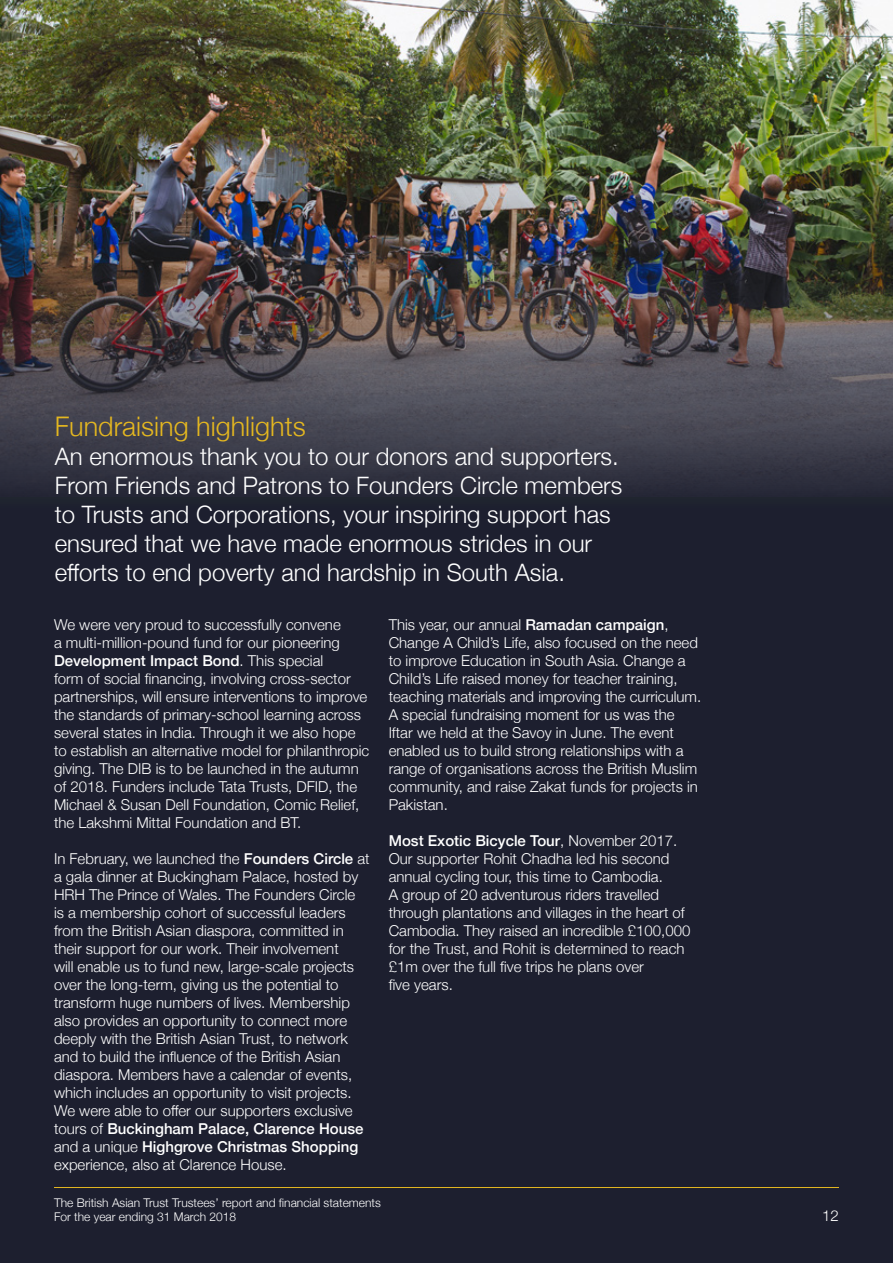
<style>
.page{position:relative;width:893px;height:1263px;background:#fff}
.page>*{position:absolute;margin:0;border:0;box-sizing:border-box;transform-origin:0 0}
.L2{font:300 27px "Helvetica Neue";color:#e4b720}
.intro_para_16{font:300 24px/28.8px "Helvetica Neue";color:#fff}
.main_body_-_report18{font:300 15px/18px "Helvetica Neue";color:#fff}
.t1{font:300 12px "Helvetica Neue";color:#fff}
.s1{font-weight:500}
</style>
<div class="page">
<div style="left:0;top:522px;width:893px;height:741px;background:#1d1f2f"></div>
<div style="left:0;top:0;width:893px;height:522px;background:#1d202f"></div>
<img style="left:0;top:0;width:893px;height:493px">
<hr style="left:54px;top:1187px;width:785px;height:1px;background:#e4b720">
<p class="L2" style="left:55px;top:405px;width:252px">Fundraising highlights</p>
<p class="intro_para_16" style="left:55px;top:441px;width:569px">An enormous thank you to our donors and supporters.<br>From Friends and Patrons to Founders Circle members to Trusts and Corporations, your inspiring support has ensured that we have made enormous strides in our efforts to end poverty and hardship in South Asia.</p>
<p class="main_body_-_report18" style="left:54px;top:615px;width:317px">We were very proud to successfully convene<br>a multi-million-pound fund for our pioneering <span class="s1">Development Impact Bond</span>. This special<br>form of social financing, involving cross-sector partnerships, will ensure interventions to improve the standards of primary-school learning across several states in India. Through it we also hope to establish an alternative model for philanthropic giving. The DIB is to be launched in the autumn of 2018. Funders include Tata Trusts, DFID, the Michael &amp; Susan Dell Foundation, Comic Relief, the Lakshmi Mittal Foundation and BT.</p>
<p class="main_body_-_report18" style="left:54px;top:849px;width:317px">In February, we launched the <span class="s1">Founders Circle</span> at a gala dinner at Buckingham Palace, hosted by HRH The Prince of Wales. The Founders Circle<br>is a membership cohort of successful leaders from the British Asian diaspora, committed in their support for our work. Their involvement<br>will enable us to fund new, large-scale projects over the long-term, giving us the potential to transform huge numbers of lives. Membership also provides an opportunity to connect more deeply with the British Asian Trust, to network and to build the influence of the British Asian diaspora. Members have a calendar of events, which includes an opportunity to visit projects.<br>We were able to offer our supporters exclusive tours of <span class="s1">Buckingham Palace, Clarence House </span>and a unique <span class="s1">Highgrove Christmas Shopping </span>experience, also at Clarence House.</p>
<p class="main_body_-_report18" style="left:389px;top:615px;width:314px">This year, our annual <span class="s1">Ramadan campaign</span>, Change A Child’s Life, also focused on the need to improve Education in South Asia. Change a Child’s Life raised money for teacher training, teaching materials and improving the curriculum.<br>A special fundraising moment for us was the Iftar we held at the Savoy in June. The event enabled us to build strong relationships with a range of organisations across the British Muslim community, and raise Zakat funds for projects in Pakistan.</p>
<p class="main_body_-_report18" style="left:389px;top:831px;width:303px"><span class="s1">Most Exotic Bicycle Tour</span>, November 2017.<br>Our supporter Rohit Chadha led his second annual cycling tour, this time to Cambodia.<br>A group of 20 adventurous riders travelled through plantations and villages in the heart of Cambodia. They raised an incredible £100,000 for the Trust, and Rohit is determined to reach £1m over the full five trips he plans over<br>five years.</p>
<p class="t1" style="left:54px;top:1192px;width:328px">The British Asian Trust Trustees’ report and financial statements</p>
<p class="t1" style="left:54px;top:1207px;width:184px">For the year ending 31 March 2018</p>
<p class="main_body_-_report18" style="left:822px;top:1205px;width:18px">12</p>
</div>
